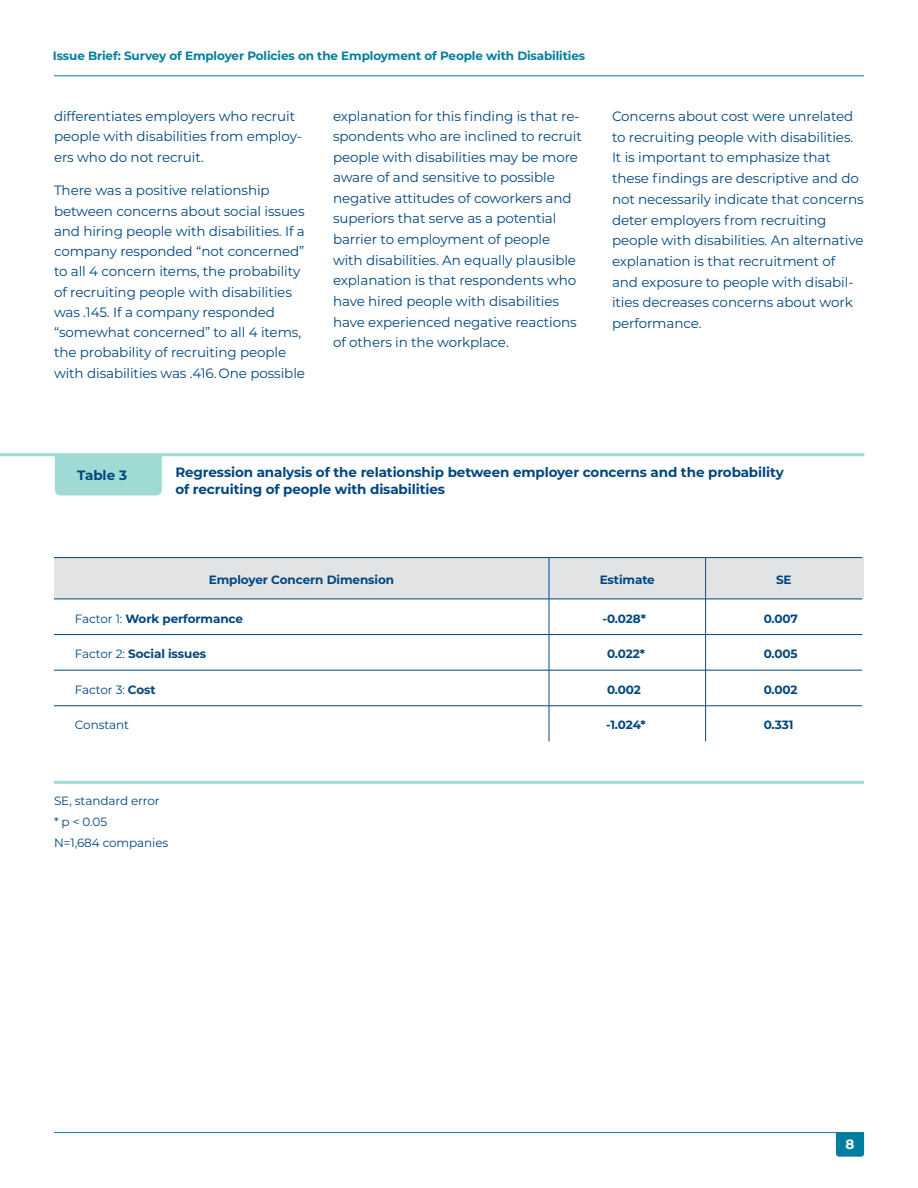
<style>
.page{position:relative;width:918px;height:1188px;background:#fff}
.page>*{position:absolute;margin:0;border:0;box-sizing:border-box;transform-origin:0 0}
.t1{font:13.5px/20.2px "Montserrat";letter-spacing:-.01em;color:#00467f}
.t2{font:700 13.5px/16.5px "Montserrat";letter-spacing:-.01em;color:#00467f}
.t3{font:700 13.5px "Montserrat";color:#fff}
.t4{font:700 12px "Montserrat";letter-spacing:-.01em;color:#00467f}
.t5{font:700 12px "Montserrat";letter-spacing:-.01em;color:#037e9d}
.t6{font:12px/21px "Montserrat";letter-spacing:-.01em;color:#00467f}
.s1{font-weight:400}
.s2{font-weight:700}
</style>
<div class="page">
<hr style="left:54px;top:1132px;width:810px;height:1px;background:#037e9d">
<hr style="left:54px;top:76px;width:810px;height:1px;background:#037e9d">
<svg style="left:836px;top:1133px;width:28px;height:24px"></svg>
<div style="left:55px;top:456px;width:107px;height:39px;background:#9fdbd4"></div>
<hr style="left:0;top:453px;width:864px;height:3px;background:#9fdbd4">
<div style="left:54px;top:558px;width:809px;height:41px;background:#e1e3e5"></div>
<hr style="left:54px;top:599px;width:495px;height:1px;background:#00467f">
<hr style="left:549px;top:599px;width:156px;height:1px;background:#00467f">
<hr style="left:706px;top:599px;width:156px;height:1px;background:#00467f">
<hr style="left:54px;top:634px;width:495px;height:1px;background:#00467f">
<hr style="left:549px;top:634px;width:156px;height:1px;background:#00467f">
<hr style="left:706px;top:634px;width:156px;height:1px;background:#00467f">
<hr style="left:54px;top:670px;width:495px;height:1px;background:#00467f">
<hr style="left:549px;top:670px;width:156px;height:1px;background:#00467f">
<hr style="left:706px;top:670px;width:156px;height:1px;background:#00467f">
<hr style="left:549px;top:557px;width:157px;height:1px;background:#0c4977">
<hr style="left:706px;top:557px;width:156px;height:1px;background:#0c4977">
<hr style="left:705px;top:558px;width:1px;height:41px;background:#0c4977">
<hr style="left:705px;top:599px;width:1px;height:36px;background:#0c4977">
<hr style="left:705px;top:635px;width:1px;height:35px;background:#0c4977">
<hr style="left:705px;top:670px;width:1px;height:36px;background:#0c4977">
<hr style="left:705px;top:706px;width:1px;height:35px;background:#0c4977">
<hr style="left:549px;top:558px;width:1px;height:41px;background:#00467f">
<hr style="left:549px;top:599px;width:1px;height:35px;background:#00467f">
<hr style="left:549px;top:635px;width:1px;height:35px;background:#00467f">
<hr style="left:549px;top:670px;width:1px;height:36px;background:#00467f">
<hr style="left:549px;top:706px;width:1px;height:35px;background:#00467f">
<hr style="left:54px;top:557px;width:495px;height:1px;background:#00467f">
<hr style="left:54px;top:706px;width:495px;height:1px;background:#0c4977">
<hr style="left:549px;top:706px;width:157px;height:1px;background:#0c4977">
<hr style="left:706px;top:706px;width:156px;height:1px;background:#0c4977">
<hr style="left:54px;top:781px;width:810px;height:3px;background:#9fdbd4">
<p class="t5" style="left:53px;top:47px;width:534px">Issue Brief: Survey of Employer Policies on the Employment of People with Disabilities</p>
<p class="t1" style="left:54px;top:106px;width:249px">differentiates employers who recruit people with disabilities from employ&shy;ers who do not recruit.</p>
<p class="t1" style="left:54px;top:180px;width:253px">There was a positive relationship between concerns about social issues and hiring people with disabilities. If a company responded “not concerned” to all 4 concern items, the probability of recruiting people with disabilities was .145. If a company responded “somewhat concerned” to all 4 items, the probability of recruiting people with disabilities was .416. One possible</p>
<p class="t1" style="left:333px;top:106px;width:250px">explanation for this finding is that re&shy;spondents who are inclined to recruit people with disabilities may be more aware of and sensitive to possible negative attitudes of coworkers and superiors that serve as a potential barrier to employment of people with disabilities. An equally plausible explanation is that respondents who have hired people with disabilities have experienced negative reactions of others in the workplace.</p>
<p class="t1" style="left:612px;top:105px;width:253px;line-height:20.7px">Concerns about cost were unrelated to recruiting people with disabilities.<br>It is important to emphasize that these findings are descriptive and do not necessarily indicate that concerns deter employers from recruiting people with disabilities. An alternative explanation is that recruitment of and exposure to people with disabil&shy;ities decreases concerns about work performance.</p>
<p class="t2" style="left:77px;top:466px;width:52px">Table 3</p>
<p class="t2" style="left:175px;top:464px;width:610px">Regression analysis of the relationship between employer concerns and the probability of recruiting of people with disabilities</p>
<p class="t4" style="left:209px;top:571px;width:187px">Employer Concern Dimension</p>
<p class="t4" style="left:600px;top:571px;width:57px">Estimate</p>
<p class="t4" style="left:776px;top:571px;width:17px">SE</p>
<p class="t4" style="left:75px;top:610px;width:170px"><span class="s1">Factor 1:</span> Work performance</p>
<p class="t4" style="left:603px;top:610px;width:45px">-0.028*</p>
<p class="t4" style="left:764px;top:610px;width:36px">0.007</p>
<p class="t4" style="left:75px;top:645px;width:133px"><span class="s1">Factor 2:</span> Social issues</p>
<p class="t4" style="left:607px;top:645px;width:39px">0.022*</p>
<p class="t4" style="left:764px;top:645px;width:36px">0.005</p>
<p class="t6" style="left:75px;top:679px;width:82px">Factor 3: <span class="s2">Cost</span></p>
<p class="t4" style="left:607px;top:681px;width:35px">0.002</p>
<p class="t4" style="left:764px;top:681px;width:35px">0.002</p>
<p class="t6" style="left:75px;top:714px;width:56px">Constant</p>
<p class="t4" style="left:606px;top:716px;width:41px">-1.024*</p>
<p class="t4" style="left:764px;top:716px;width:31px">0.331</p>
<p class="t6" style="left:54px;top:790px;width:116px">SE, standard error<br>* p &lt; 0.05<br>N=1,684 companies</p>
<p class="t3" style="left:846px;top:1134px;width:10px">8</p>
</div>
